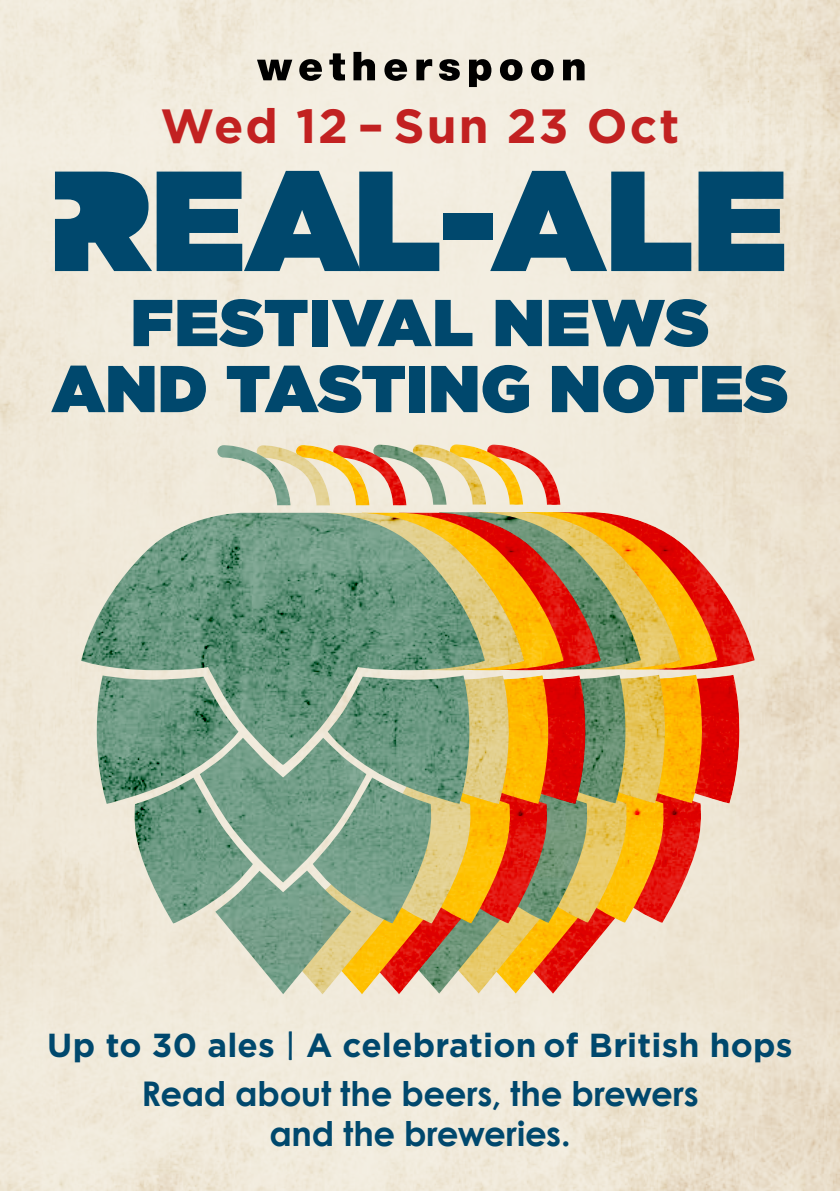
<style>
.page{position:relative;width:840px;height:1191px;background:#fff}
.page>*{position:absolute;margin:0;border:0;box-sizing:border-box;transform-origin:0 0}
.t1{font:900 66px/66px "Gotham";letter-spacing:.015em;color:#00486d;text-align:center}
.t2{font:700 48px "Gotham";letter-spacing:.04em;color:#c22121}
.t3{font:700 34px/40px "Century Gothic";letter-spacing:-.005em;color:#00486d;text-align:center}
.t4{font:700 33.2px "Gotham";letter-spacing:.005em;color:#00486d}
.s1{font-family:"Alfons Display";font-weight:900;font-size:53.2px}
</style>
<div class="page">
<img style="left:0;top:0;width:839px;height:1191px">
<svg style="left:490px;top:171px;width:201px;height:100px;background:#688e9d"></svg>
<svg style="left:698px;top:172px;width:85px;height:99px;background:#225e7b"></svg>
<svg style="left:55px;top:171px;width:384px;height:100px;background:#4b7b90"></svg>
<div style="left:443px;top:213px;width:50px;height:26px;background:#00486d"></div>
<img style="left:717px;top:445px;width:37px;height:548px">
<img style="left:680px;top:444px;width:37px;height:549px">
<img style="left:640px;top:444px;width:40px;height:549px">
<img style="left:373px;top:444px;width:267px;height:549px">
<img style="left:563px;top:445px;width:37px;height:549px">
<img style="left:524px;top:445px;width:39px;height:549px">
<img style="left:484px;top:445px;width:40px;height:549px">
<img style="left:81px;top:445px;width:403px;height:549px">
<svg style="left:257px;top:60px;width:35px;height:20px"></svg>
<svg style="left:299px;top:59px;width:23px;height:22px"></svg>
<svg style="left:329px;top:53px;width:16px;height:28px"></svg>
<svg style="left:353px;top:52px;width:22px;height:28px"></svg>
<svg style="left:384px;top:59px;width:23px;height:22px"></svg>
<svg style="left:416px;top:59px;width:16px;height:21px"></svg>
<svg style="left:438px;top:59px;width:21px;height:22px"></svg>
<svg style="left:468px;top:59px;width:23px;height:28px"></svg>
<svg style="left:499px;top:59px;width:23px;height:22px"></svg>
<svg style="left:530px;top:59px;width:23px;height:22px"></svg>
<svg style="left:562px;top:59px;width:22px;height:21px"></svg>
<h2 class="t2" style="left:160px;top:94px;width:520px">Wed 12 – Sun 23 Oct</h2>
<h1 class="t1" style="left:52px;top:289px;width:737px">FESTIVAL NEWS<br>AND TASTING NOTES</h1>
<p class="t4" style="left:47px;top:1023px;width:746px">Up to 30 ales <span class="s1">|</span> A celebration of British hops</p>
<p class="t3" style="left:141px;top:1071px;width:558px">Read about the beers, the brewers and the breweries.</p>
</div>
